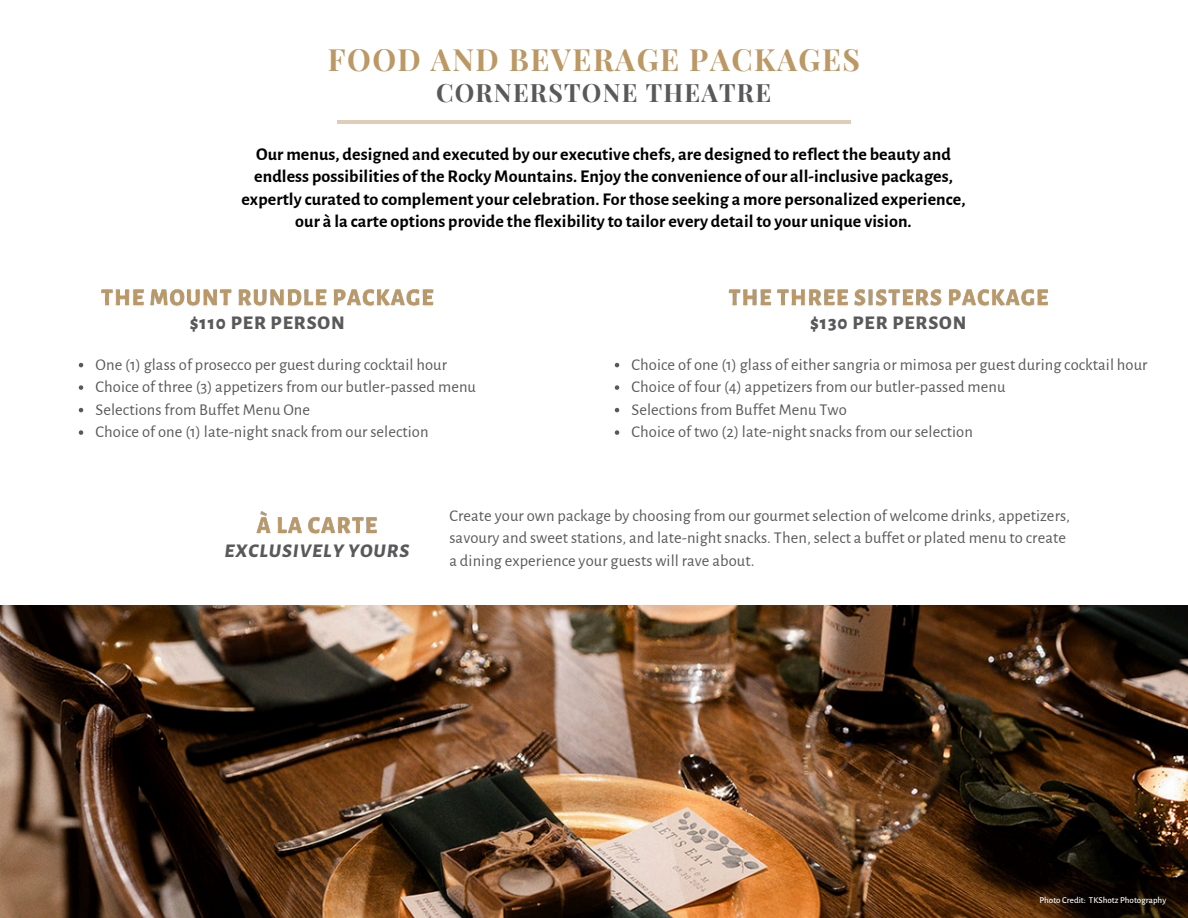
<style>
.page{position:relative;width:1188px;height:918px;background:#fff}
.page>*{position:absolute;margin:0;border:0;box-sizing:border-box;transform-origin:0 0}
.t1{font:700 30px "Playfair Display SC";letter-spacing:.05em;color:#bb9864}
.t2{font:700 24.75px "Playfair Display SC";letter-spacing:.05em;color:#59585b}
.t3{font:800 19.5px "Alegreya Sans SC";letter-spacing:.05em;color:#59585b}
.t4{font:italic 800 19.5px "Alegreya Sans SC";letter-spacing:.05em;color:#59585b}
.t5{font:700 18px/22.5px "Alegreya Sans";letter-spacing:.005em;color:#000;text-align:center}
.t6{font:16.5px/22.5px "Alegreya Sans";letter-spacing:.005em;color:#59585b}
.t7{font:500 9px "Alegreya Sans";color:#f6f6f6}
</style>
<div class="page">
<img style="left:0;top:606px;width:1188px;height:312px">
<hr style="left:337px;top:121px;width:514px;height:2px;background:#e1ccb7">
<svg style="left:79px;top:363px;width:4px;height:4px"></svg>
<svg style="left:79px;top:385px;width:4px;height:5px"></svg>
<svg style="left:79px;top:408px;width:4px;height:4px"></svg>
<svg style="left:79px;top:430px;width:4px;height:5px"></svg>
<img style="left:101px;top:289px;width:333px;height:17px">
<svg style="left:615px;top:363px;width:4px;height:4px"></svg>
<svg style="left:615px;top:385px;width:4px;height:5px"></svg>
<svg style="left:615px;top:408px;width:4px;height:4px"></svg>
<svg style="left:615px;top:430px;width:4px;height:5px"></svg>
<img style="left:728px;top:289px;width:320px;height:17px">
<img style="left:256px;top:511px;width:121px;height:23px">
<h2 class="t1" style="left:328px;top:39px;width:534px">FOOD AND BEVERAGE PACKAGES</h2>
<p class="t2" style="left:436px;top:75px;width:336px">CORNERSTONE THEATRE</p>
<p class="t5" style="left:241px;top:143px;width:726px">Our menus, designed and executed by our executive chefs, are designed to reflect the beauty and endless possibilities ofthe Rocky Mountains. Enjoy the convenience of our all-inclusive packages, expertly curated to complement your celebration. For those seeking a more personalized experience, our à la carte options provide the flexibility to tailor every detail to your unique vision.</p>
<p class="t3" style="left:190px;top:314px;width:157px">$110 PER PERSON</p>
<p class="t6" style="left:96px;top:353px;width:353px">One (1) glass of prosecco per guest during cocktail hour</p>
<h3 class="t6" style="left:96px;top:376px;width:382px">Choice of three (3) appetizers from our butler-passed menu</h3>
<h3 class="t6" style="left:96px;top:398px;width:216px">Selections from Buffet Menu One</h3>
<p class="t6" style="left:96px;top:421px;width:335px">Choice of one (1) late-night snack from our selection</p>
<p class="t3" style="left:810px;top:314px;width:158px">$130 PER PERSON</p>
<p class="t6" style="left:632px;top:353px;width:518px">Choice of one (1) glass of either sangria or mimosa per guest during cocktail hour</p>
<p class="t6" style="left:632px;top:376px;width:375px">Choice of four (4) appetizers from our butler-passed menu</p>
<p class="t6" style="left:632px;top:398px;width:217px">Selections from Buffet Menu Two</p>
<p class="t6" style="left:632px;top:421px;width:343px">Choice of two (2) late-night snacks from our selection</p>
<h3 class="t4" style="left:225px;top:542px;width:186px">EXCLUSIVELY YOURS</h3>
<p class="t6" style="left:449px;top:505px;width:622px">Create your own package by choosing from our gourmet selection of welcome drinks, appetizers, savoury and sweet stations, and late-night snacks. Then, select a buffet or plated menu to create a dining experience your guests will rave about.</p>
<h1 class="t7" style="left:1039px;top:896px;width:128px">Photo Credit: TKShotz Photography</h1>
</div>
